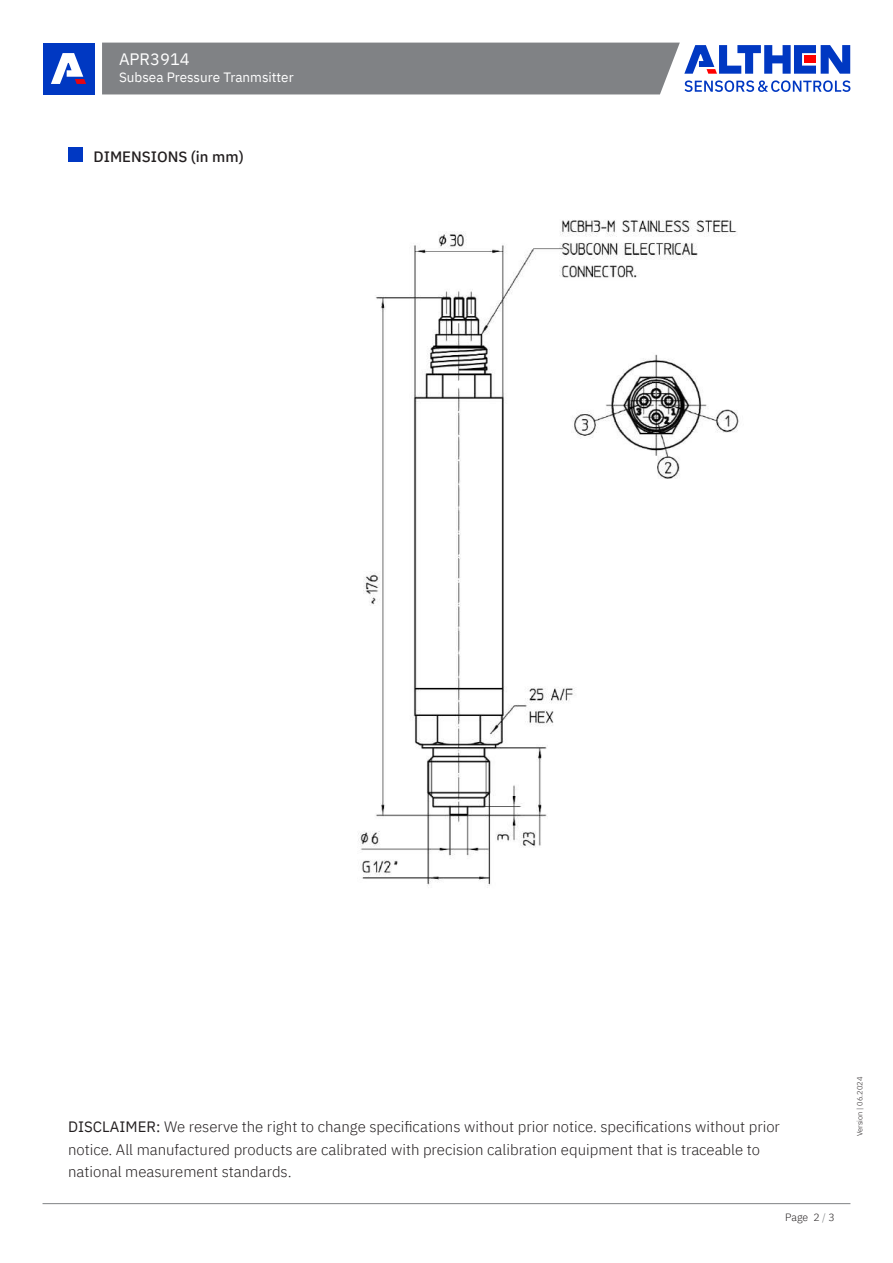
<style>
.page{position:relative;width:893px;height:1263px;background:#fff}
.page>*{position:absolute;margin:0;border:0;box-sizing:border-box;transform-origin:0 0}
._1Head_12pf_Bold{font:16.5px "IBM Plex Sans";color:#fff}
.t1{font:300 15px/22.5px "IBM Plex Sans";color:#231f20}
.Fliesstext_Head_10pt_Bold{font:500 15px "IBM Plex Sans";color:#231f20}
._1Head_12pf_Bold-2{font:13.5px "IBM Plex Sans";color:#fff}
.t2{font:300 10.5px "IBM Plex Sans";color:#231f20}
.t3{font:300 7.5px "IBM Plex Sans";color:#231f20}
.s1{font-weight:400}
.s2{color:#808285}
</style>
<div class="page">
<hr style="left:43px;top:1203px;width:807px;height:1px;background:#808285">
<div style="left:43px;top:43px;width:51px;height:51px;background:#0038c2"></div>
<svg style="left:51px;top:53px;width:35px;height:31px"></svg>
<svg style="left:102px;top:43px;width:748px;height:51px;background:#868c9b"></svg>
<div style="left:68px;top:147px;width:15px;height:15px;background:#0038c3"></div>
<img style="left:358px;top:220px;width:381px;height:668px">
<p class="_1Head_12pf_Bold" style="left:119px;top:47px;width:72px">APR3914</p>
<p class="_1Head_12pf_Bold-2" style="left:119px;top:67px;width:176px">Subsea Pressure Tranmsitter</p>
<p class="Fliesstext_Head_10pt_Bold" style="left:94px;top:145px;width:152px">DIMENSIONS (in mm)</p>
<p class="t1" style="left:68px;top:1114px;width:713px"><span class="s1">DISCLAIMER:</span> We reserve the right to change specifications without prior notice. specifications without prior notice. All manufactured products are calibrated with precision calibration equipment that is traceable to national measurement standards.</p>
<p class="t2" style="left:785px;top:1209px;width:51px">Page 2 <span class="s2">/</span> 3</p>
<p class="t3" style="left:854px;top:1136px;width:61px;rotate:-90deg">Version | 06.2024</p>
</div>
